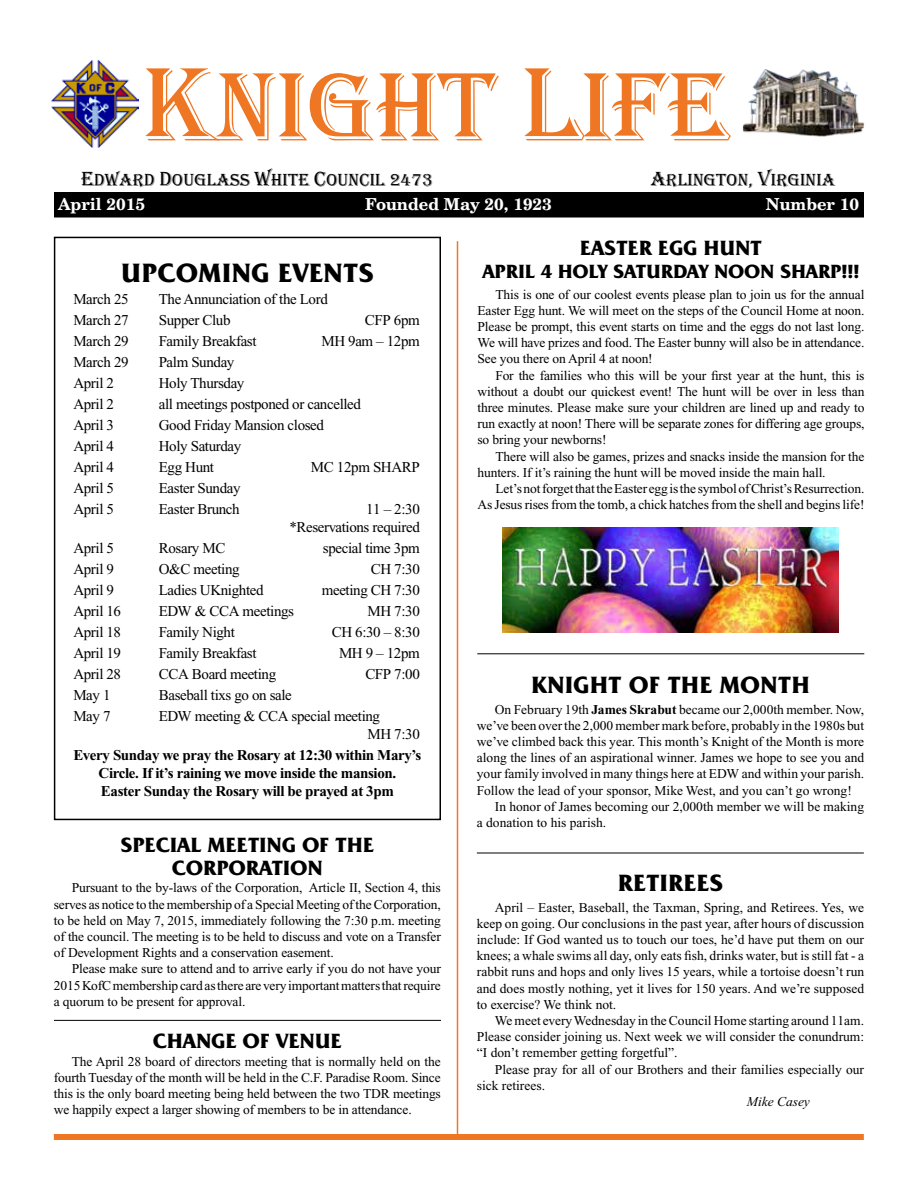
<style>
.page{position:relative;width:918px;height:1188px;background:#fff}
.page>*{position:absolute;margin:0;border:0;box-sizing:border-box;transform-origin:0 0}
.t1{font:100.5px "Algerian";color:#ef7622}
.t2{font:700 27px "Friz Quadrata IT Cby BT";color:#000}
.t3{font:700 24px "Friz Quadrata IT Cby BT";color:#000}
.t4{font:700 21px/22.5px "Friz Quadrata IT Cby BT";letter-spacing:-.01em;color:#000;text-align:center}
.t5{font:700 19.5px "Friz Quadrata IT Cby BT";letter-spacing:-.01em;color:#000}
.t6{font:18px "Algerian";color:#000}
.t7{font:700 16.5px "Century Schoolbook BT";color:#fff}
.t8{font:15px/18px "Times New Roman";letter-spacing:-.025em;color:#000;text-align:right}
.t9{font:700 15px/18px "Times New Roman";letter-spacing:-.025em;color:#000;text-align:center}
.t10{font:13.5px/16.2px "Times New Roman";color:#000;text-align:justify}
.t11{font:italic 13.5px "Times New Roman";color:#000}
.s1{font-size:108px}
.s2{font-size:21px}
.s3{font-weight:700}
</style>
<div class="page">
<hr style="left:457px;top:241px;width:1px;height:896px;background:#ef7622">
<div style="left:54px;top:1134px;width:810px;height:6px;background:#ef7622"></div>
<hr style="left:477px;top:853px;width:387px;height:1px;background:#000">
<div style="left:54px;top:237px;width:387px;height:583px;border:2px solid #000"></div>
<hr style="left:54px;top:1020px;width:387px;height:1px;background:#000">
<hr style="left:477px;top:653px;width:387px;height:1px;background:#000">
<div style="left:56px;top:194px;width:806px;height:22px;background:#000"></div>
<div style="left:54px;top:192px;width:810px;height:26px;border:3px solid #000"></div>
<img style="left:742px;top:69px;width:122px;height:68px">
<img style="left:52px;top:61px;width:86px;height:87px">
<img style="left:502px;top:528px;width:337px;height:104px">
<h1 class="t1" style="left:143px;top:51px;width:589px"><span class="s1">K</span>NIGHT <span class="s1">L</span>IFE</h1>
<h3 class="t6" style="left:81px;top:170px;width:353px"><span class="s2">E</span>DWARD <span class="s2">D</span>OUGLASS <span class="s2">W</span>HITE <span class="s2">C</span>OUNCIL 2473</h3>
<h3 class="t6" style="left:650px;top:170px;width:187px"><span class="s2">A</span>RLINGTON, <span class="s2">V</span>IRGINIA</h3>
<p class="t7" style="left:58px;top:194px;width:89px">April 2015</p>
<p class="t7" style="left:365px;top:194px;width:188px">Founded May 20, 1923</p>
<p class="t7" style="left:766px;top:194px;width:95px">Number 10</p>
<h2 class="t2" style="left:121px;top:256px;width:254px">UPCOMING EVENTS</h2>
<p class="t8" style="left:73px;top:290px;width:57px">March 25</p>
<p class="t8" style="left:159px;top:290px;width:171px">The Annunciation of the Lord</p>
<p class="t8" style="left:73px;top:311px;width:57px">March 27</p>
<p class="t8" style="left:159px;top:311px;width:73px">Supper Club</p>
<p class="t8" style="left:365px;top:311px;width:56px">CFP 6pm</p>
<p class="t8" style="left:73px;top:332px;width:57px">March 29</p>
<p class="t8" style="left:159px;top:332px;width:99px">Family Breakfast</p>
<p class="t8" style="left:321px;top:332px;width:100px">MH 9am – 12pm</p>
<p class="t8" style="left:73px;top:353px;width:57px">March 29</p>
<p class="t8" style="left:159px;top:353px;width:77px">Palm Sunday</p>
<p class="t8" style="left:73px;top:374px;width:42px">April 2</p>
<p class="t8" style="left:159px;top:374px;width:87px">Holy Thursday</p>
<p class="t8" style="left:73px;top:395px;width:42px">April 2</p>
<p class="t8" style="left:159px;top:395px;width:204px">all meetings postponed or cancelled</p>
<p class="t8" style="left:73px;top:416px;width:42px">April 3</p>
<p class="t8" style="left:159px;top:416px;width:167px">Good Friday Mansion closed</p>
<p class="t8" style="left:73px;top:437px;width:42px">April 4</p>
<p class="t8" style="left:159px;top:437px;width:84px">Holy Saturday</p>
<p class="t8" style="left:73px;top:458px;width:42px">April 4</p>
<p class="t8" style="left:159px;top:458px;width:57px">Egg Hunt</p>
<p class="t8" style="left:311px;top:458px;width:110px">MC 12pm SHARP</p>
<p class="t8" style="left:73px;top:479px;width:42px">April 5</p>
<p class="t8" style="left:159px;top:479px;width:83px">Easter Sunday</p>
<p class="t8" style="left:73px;top:500px;width:42px">April 5</p>
<p class="t8" style="left:159px;top:500px;width:82px">Easter Brunch</p>
<p class="t8" style="left:289px;top:500px;width:132px">11 – 2:30 *Reservations required</p>
<p class="t8" style="left:73px;top:539px;width:42px">April 5</p>
<p class="t8" style="left:159px;top:539px;width:68px">Rosary MC</p>
<p class="t8" style="left:323px;top:539px;width:98px">special time 3pm</p>
<p class="t8" style="left:73px;top:560px;width:42px">April 9</p>
<p class="t8" style="left:159px;top:560px;width:82px">O&amp;C meeting</p>
<p class="t8" style="left:371px;top:560px;width:51px">CH 7:30</p>
<p class="t8" style="left:73px;top:581px;width:42px">April 9</p>
<p class="t8" style="left:159px;top:581px;width:106px">Ladies UKnighted</p>
<p class="t8" style="left:322px;top:581px;width:100px">meeting CH 7:30</p>
<p class="t8" style="left:73px;top:602px;width:49px">April 16</p>
<p class="t8" style="left:159px;top:602px;width:137px">EDW &amp; CCA meetings</p>
<p class="t8" style="left:368px;top:602px;width:54px">MH 7:30</p>
<p class="t8" style="left:73px;top:623px;width:49px">April 18</p>
<p class="t8" style="left:159px;top:623px;width:78px">Family Night</p>
<p class="t8" style="left:332px;top:623px;width:90px">CH 6:30 – 8:30</p>
<p class="t8" style="left:73px;top:644px;width:49px">April 19</p>
<p class="t8" style="left:159px;top:644px;width:99px">Family Breakfast</p>
<p class="t8" style="left:339px;top:644px;width:82px">MH 9 – 12pm</p>
<p class="t8" style="left:73px;top:665px;width:49px">April 28</p>
<p class="t8" style="left:159px;top:665px;width:119px">CCA Board meeting</p>
<p class="t8" style="left:365px;top:665px;width:56px">CFP 7:00</p>
<p class="t8" style="left:73px;top:686px;width:39px">May 1</p>
<p class="t8" style="left:159px;top:686px;width:135px">Baseball tixs go on sale</p>
<p class="t8" style="left:73px;top:707px;width:39px">May 7</p>
<p class="t8" style="left:368px;top:707px;width:54px;text-align:left;text-indent:-209px">EDW meeting &amp; CCA special meeting<br>MH 7:30</p>
<p class="t9" style="left:73px;top:746px;width:350px">Every Sunday we pray the Rosary at 12:30 within Mary’s<br>Circle. If it’s raining we move inside the mansion.<br>Easter Sunday the Rosary will be prayed at 3pm</p>
<h3 class="t4" style="left:121px;top:833px;width:255px">SPECIAL MEETING OF THE<br>CORPORATION</h3>
<p class="t10" style="left:54px;top:880px;width:389px;text-indent:18px">Pursuant to the by-laws of the Corporation, Article II, Section 4, this serves as notice to the membership of a Special Meeting of the Corporation, to be held on May 7, 2015, immediately following the 7:30 p.m. meeting of the council. The meeting is to be held to discuss and vote on a Transfer of Development Rights and a conservation easement.</p>
<p class="t10" style="left:54px;top:961px;width:388px;text-indent:18px">Please make sure to attend and to arrive early if you do not have your 2015 KofC membership card as there are very important matters that require a quorum to be present for approval.</p>
<h3 class="t4" style="left:153px;top:1029px;width:191px">CHANGE OF VENUE</h3>
<p class="t10" style="left:54px;top:1053px;width:389px;text-indent:18px">The April 28 board of directors meeting that is normally held on the fourth Tuesday of the month will be held in the C.F. Paradise Room. Since this is the only board meeting being held between the two TDR meetings we happily expect a larger showing of members to be in attendance.</p>
<h3 class="t4" style="left:580px;top:236px;width:184px">EASTER EGG HUNT</h3>
<h3 class="t5" style="left:482px;top:259px;width:379px">APRIL 4 HOLY SATURDAY NOON SHARP!!!</h3>
<p class="t10" style="left:478px;top:286px;width:389px;text-indent:18px">This is one of our coolest events please plan to join us for the annual Easter Egg hunt. We will meet on the steps of the Council Home at noon.<br>Please be prompt, this event starts on time and the eggs do not last long.<br>We will have prizes and food. The Easter bunny will also be in attendance.<br>See you there on April 4 at noon!</p>
<p class="t10" style="left:478px;top:367px;width:389px;text-indent:18px">For the families who this will be your first year at the hunt, this is without a doubt our quickest event! The hunt will be over in less than three minutes. Please make sure your children are lined up and ready to run exactly at noon! There will be separate zones for differing age groups, so bring your newborns!</p>
<p class="t10" style="left:478px;top:448px;width:388px;text-indent:18px">There will also be games, prizes and snacks inside the mansion for the hunters. If it’s raining the hunt will be moved inside the main hall.</p>
<p class="t10" style="left:478px;top:480px;width:389px;text-align:right">Let’s not forget that the Easter egg is the symbol of Christ’s Resurrection.<br>As Jesus rises from the tomb, a chick hatches from the shell and begins life!</p>
<h3 class="t3" style="left:531px;top:670px;width:280px">KNIGHT OF THE MONTH</h3>
<p class="t10" style="left:495px;top:701px;width:371px">On February 19th <span class="s3">James Skrabut</span> became our 2,000th member. Now,</p>
<p class="t10" style="left:477px;top:717px;width:389px">we’ve been over the 2,000 member mark before, probably in the 1980s but</p>
<p class="t10" style="left:477px;top:733px;width:389px">we’ve climbed back this year. This month’s Knight of the Month is more</p>
<p class="t10" style="left:477px;top:750px;width:389px">along the lines of an aspirational winner. James we hope to see you and</p>
<p class="t10" style="left:477px;top:766px;width:389px">your family involved in many things here at EDW and within your parish.</p>
<p class="t10" style="left:477px;top:782px;width:377px">Follow the lead of your sponsor, Mike West, and you can’t go wrong!</p>
<p class="t10" style="left:495px;top:798px;width:371px">In honor of James becoming our 2,000th member we will be making</p>
<p class="t10" style="left:477px;top:814px;width:131px">a donation to his parish.</p>
<h3 class="t3" style="left:618px;top:868px;width:107px">RETIREES</h3>
<p class="t10" style="left:477px;top:899px;width:389px;text-indent:18px">April – Easter, Baseball, the Taxman, Spring, and Retirees. Yes, we keep on going. Our conclusions in the past year, after hours of discussion include: If God wanted us to touch our toes, he’d have put them on our knees; a whale swims all day, only eats fish, drinks water, but is still fat - a rabbit runs and hops and only lives 15 years, while a tortoise doesn’t run and does mostly nothing, yet it lives for 150 years. And we’re supposed to exercise? We think not.</p>
<p class="t10" style="left:477px;top:1012px;width:389px;text-indent:18px">We meet every Wednesday in the Council Home starting around 11am.<br>Please consider joining us. Next week we will consider the conundrum: “I don’t remember getting forgetful”.</p>
<p class="t10" style="left:477px;top:1061px;width:389px;text-indent:18px">Please pray for all of our Brothers and their families especially our sick retirees.</p>
<p class="t11" style="left:747px;top:1094px;width:64px">Mike Casey</p>
</div>
